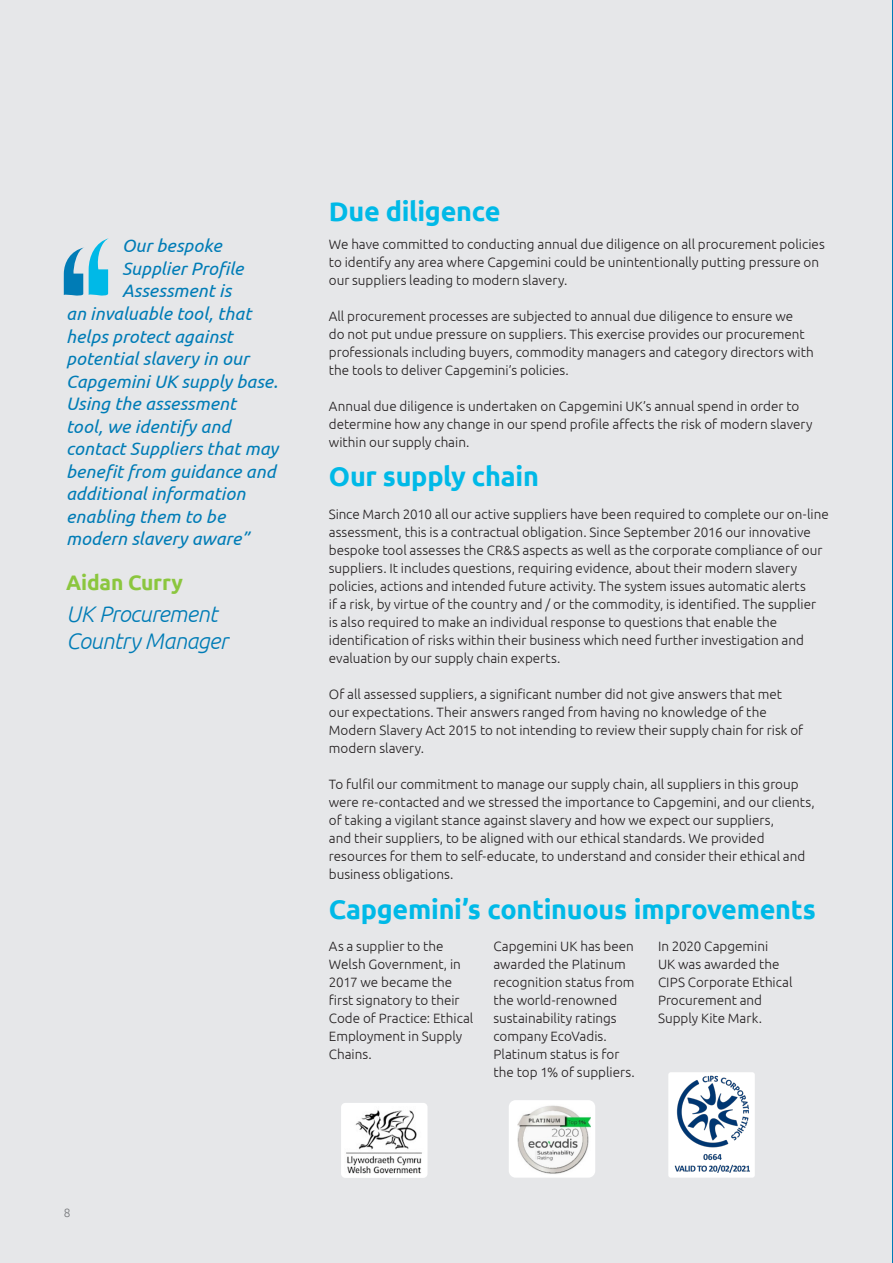
<style>
.page{position:relative;width:893px;height:1263px;background:#e6e7e9}
.page>*{position:absolute;margin:0;border:0;box-sizing:border-box;transform-origin:0 0}
.callout1{font:700 27px "Ubuntu";letter-spacing:-.01em;color:#00b9e7}
.chapter-title2{font:700 27px "Ubuntu";letter-spacing:-.01em;color:#00b9e7}
.chapter-title1{font:italic 300 22.5px/27px "Ubuntu";letter-spacing:-.02em;color:#007cb6}
.chapter-title1-2{font:700 21px "Ubuntu";letter-spacing:-.01em;color:#8bc63e}
.chapter-title1-3{font:italic 18px "Ubuntu";letter-spacing:.005em;color:#007cb6}
.text{font:300 13.5px/18px "Ubuntu";color:#231f20}
.t1{font:300 12px "Ubuntu";color:#76787b}
</style>
<div class="page">
<div style="left:668px;top:1072px;width:87px;height:105px;background:#fff;border-radius:3px"></div>
<img style="left:674px;top:1075px;width:76px;height:98px">
<div style="left:509px;top:1100px;width:86px;height:77px;background:#fff;border-radius:7px"></div>
<img style="left:517px;top:1105px;width:74px;height:69px">
<div style="left:341px;top:1103px;width:87px;height:75px;background:#fff;border-radius:4px"></div>
<img style="left:346px;top:1110px;width:76px;height:64px">
<hr style="left:892px;top:0;width:1px;height:1263px;background:#007cb6">
<svg style="left:64px;top:238px;width:45px;height:58px"></svg>
<p class="chapter-title1-3" style="left:122px;top:235px;width:101px">Our bespoke</p>
<p class="chapter-title1-3" style="left:122px;top:257px;width:123px">Supplier Profile</p>
<p class="chapter-title1-3" style="left:122px;top:280px;width:111px">Assessment is</p>
<p class="chapter-title1-3" style="left:66px;top:303px;width:187px">an invaluable tool, that</p>
<p class="chapter-title1-3" style="left:66px;top:326px;width:168px">helps protect against</p>
<p class="chapter-title1-3" style="left:66px;top:348px;width:184px">potential slavery in our</p>
<p class="chapter-title1-3" style="left:66px;top:371px;width:213px">Capgemini UK supply base.</p>
<p class="chapter-title1-3" style="left:66px;top:393px;width:171px">Using the assessment</p>
<p class="chapter-title1-3" style="left:66px;top:416px;width:166px">tool, we identify and</p>
<p class="chapter-title1-3" style="left:66px;top:438px;width:214px">contact Suppliers that may</p>
<p class="chapter-title1-3" style="left:66px;top:461px;width:211px">benefit from guidance and</p>
<p class="chapter-title1-3" style="left:66px;top:483px;width:181px">additional information</p>
<p class="chapter-title1-3" style="left:66px;top:506px;width:161px">enabling them to be</p>
<p class="chapter-title1-3" style="left:66px;top:528px;width:184px">modern slavery aware”</p>
<p class="chapter-title1-2" style="left:66px;top:570px;width:118px">Aidan Curry</p>
<p class="chapter-title1" style="left:66px;top:600px;width:163px">UK Procurement<br>Country Manager</p>
<p class="chapter-title2" style="left:329px;top:195px;width:173px">Due diligence</p>
<p class="text" style="left:329px;top:234px;width:497px">We have committed to conducting annual due diligence on all procurement policies to identify any area where Capgemini could be unintentionally putting pressure on our suppliers leading to modern slavery.</p>
<p class="text" style="left:329px;top:306px;width:486px">All procurement processes are subjected to annual due diligence to ensure we<br>do not put undue pressure on suppliers. This exercise provides our procurement professionals including buyers, commodity managers and category directors with the tools to deliver Capgemini’s policies.</p>
<p class="text" style="left:329px;top:396px;width:485px">Annual due diligence is undertaken on Capgemini UK’s annual spend in order to determine how any change in our spend profile affects the risk of modern slavery within our supply chain.</p>
<p class="chapter-title2" style="left:329px;top:460px;width:212px">Our supply chain</p>
<p class="text" style="left:329px;top:504px;width:501px">Since March 2010 all our active suppliers have been required to complete our on-line assessment, this is a contractual obligation. Since September 2016 our innovative bespoke tool assesses the CR&amp;S aspects as well as the corporate compliance of our suppliers. It includes questions, requiring evidence, about their modern slavery policies, actions and intended future activity. The system issues automatic alerts<br>if a risk, by virtue of the country and / or the commodity, is identified. The supplier<br>is also required to make an individual response to questions that enable the identification of risks within their business which need further investigation and evaluation by our supply chain experts.</p>
<p class="text" style="left:329px;top:684px;width:476px">Of all assessed suppliers, a significant number did not give answers that met our expectations. Their answers ranged from having no knowledge of the Modern Slavery Act 2015 to not intending to review their supply chain for risk of modern slavery.</p>
<p class="text" style="left:329px;top:774px;width:487px">To fulfil our commitment to manage our supply chain, all suppliers in this group were re-contacted and we stressed the importance to Capgemini, and our clients, of taking a vigilant stance against slavery and how we expect our suppliers,<br>and their suppliers, to be aligned with our ethical standards. We provided resources for them to self-educate, to understand and consider their ethical and business obligations.</p>
<p class="callout1" style="left:329px;top:893px;width:489px">Capgemini’s continuous improvements</p>
<p class="text" style="left:329px;top:936px;width:146px">As a supplier to the<br>Welsh Government, in<br>2017 we became the first signatory to their<br>Code of Practice: Ethical<br>Employment in Supply<br>Chains.</p>
<p class="text" style="left:493px;top:936px;width:143px">Capgemini UK has been awarded the Platinum recognition status from the world-renowned sustainability ratings company EcoVadis.<br>Platinum status is for the top 1% of suppliers.</p>
<p class="text" style="left:658px;top:936px;width:136px">In 2020 Capgemini<br>UK was awarded the<br>CIPS Corporate Ethical<br>Procurement and<br>Supply Kite Mark.</p>
<p class="t1" style="left:64px;top:1205px;width:8px">8</p>
</div>
